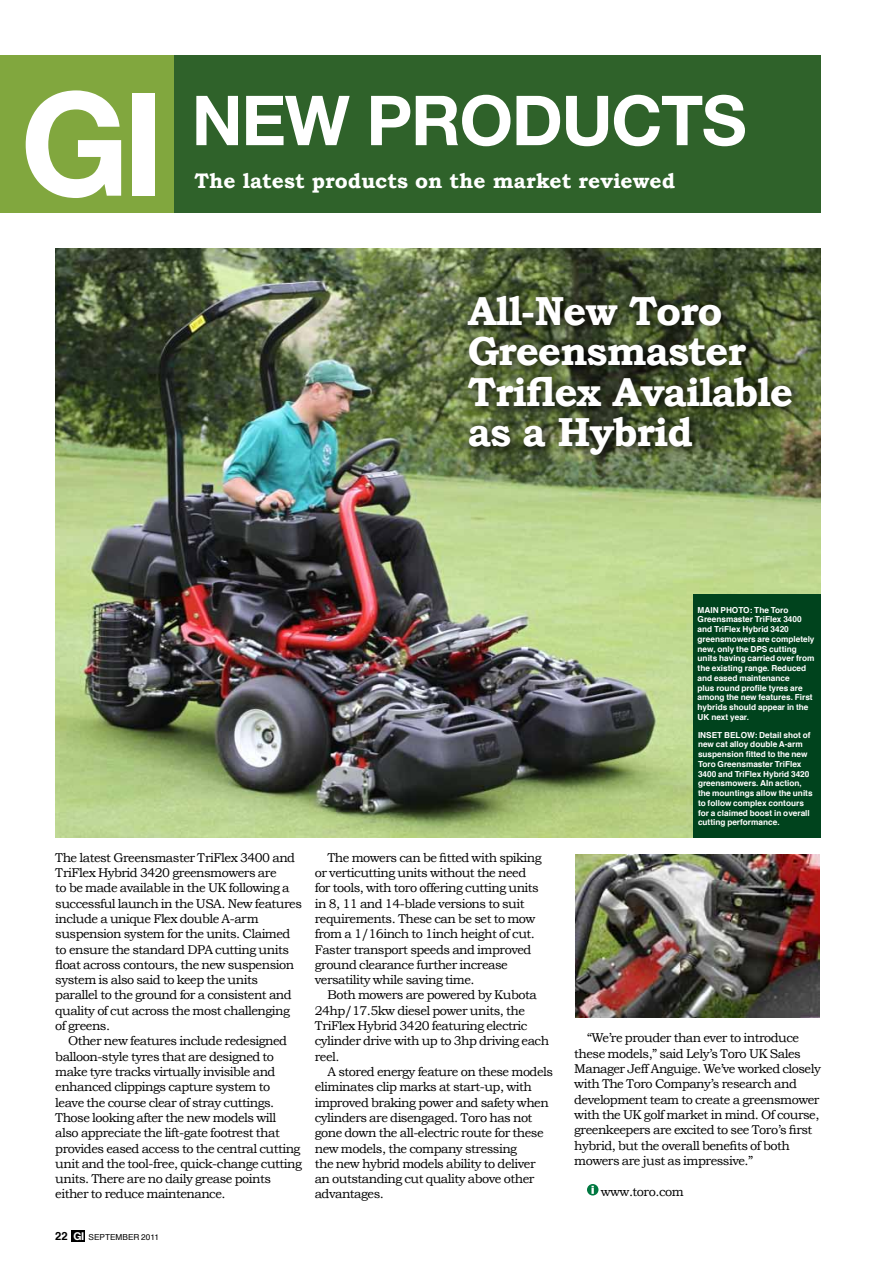
<style>
.page{position:relative;width:894px;height:1263px;background:#fff}
.page>*{position:absolute;margin:0;border:0;box-sizing:border-box;transform-origin:0 0}
.t1{font:700 69px "Helvetica Neue";color:#fff}
.t2{font:700 40.5px/40.5px "Bookman Old Style";letter-spacing:-.03em;color:#fff}
.t3{font:700 21px "Bookman Old Style";color:#fff}
.t4{font:12.75px/15.3px "Bookman Old Style";letter-spacing:-.04em;color:#000}
.t5{font:700 8.25px/9.8px "Helvetica";color:#fff}
.t6{font:8.25px "Helvetica";color:#000}
.s1{font-size:144px}
.s2{font-weight:700;font-size:11.25px}
.s3{font-family:"Helvetica Neue";font-weight:700;font-size:10.8px;color:#fff}
</style>
<div class="page">
<div style="left:71px;top:1230px;width:14px;height:11px;background:#000"></div>
<div style="left:0;top:55px;width:821px;height:158px;background:#2f622a"></div>
<div style="left:0;top:55px;width:173px;height:158px;background:#81a73e"></div>
<img style="left:55px;top:249px;width:766px;height:589px">
<div style="left:693px;top:594px;width:128px;height:244px;background:#00431d"></div>
<img style="left:575px;top:855px;width:244px;height:162px">
<div style="left:587px;top:1184px;width:11px;height:11px;background:#007840;border-radius:50%"></div>
<svg style="left:591px;top:1186px;width:3px;height:8px"></svg>
<div style="left:463px;top:291px;width:339px;height:174px;background:#000;opacity:.75"></div>
<h1 class="t1" style="left:20px;top:78px;width:720px"><span class="s1">GI</span> NEW PRODUCTS</h1>
<h3 class="t3" style="left:195px;top:169px;width:482px">The latest products on the market reviewed</h3>
<h2 class="t2" style="left:468px;top:290px;width:327px">All-New Toro<br>Greensmaster<br>Triflex Available as a Hybrid</h2>
<p class="t4" style="left:55px;top:850px;width:248px">The latest Greensmaster TriFlex 3400 and TriFlex Hybrid 3420 greensmowers are<br>to be made available in the UK following a successful launch in the USA. New features include a unique Flex double A-arm suspension system for the units. Claimed to ensure the standard DPA cutting units float across contours, the new suspension system is also said to keep the units parallel to the ground for a consistent and quality of cut across the most challenging of greens.</p>
<p class="t4" style="left:55px;top:1033px;width:248px;text-indent:13px">Other new features include redesigned balloon-style tyres that are designed to make tyre tracks virtually invisible and enhanced clippings capture system to leave the course clear of stray cuttings.<br>Those looking after the new models will also appreciate the lift-gate footrest that provides eased access to the central cutting unit and the tool-free, quick-change cutting units. There are no daily grease points either to reduce maintenance.</p>
<p class="t6" style="left:55px;top:1231px;width:105px"><span class="s2">22</span> <span class="s3">GI</span> SEPTEMBER 2011</p>
<p class="t4" style="left:315px;top:850px;width:228px;text-indent:13px">The mowers can be fitted with spiking or verticutting units without the need for tools, with toro offering cutting units in 8, 11 and 14-blade versions to suit requirements. These can be set to mow from a 1/16inch to 1inch height of cut.<br>Faster transport speeds and improved ground clearance further increase versatility while saving time.</p>
<p class="t4" style="left:315px;top:987px;width:236px;text-indent:13px">Both mowers are powered by Kubota<br>24hp/17.5kw diesel power units, the<br>TriFlex Hybrid 3420 featuring electric cylinder drive with up to 3hp driving each reel.</p>
<p class="t4" style="left:315px;top:1064px;width:240px;text-indent:13px">A stored energy feature on these models eliminates clip marks at start-up, with improved braking power and safety when cylinders are disengaged. Toro has not gone down the all-electric route for these new models, the company stressing<br>the new hybrid models ability to deliver an outstanding cut quality above other advantages.</p>
<p class="t5" style="left:697px;top:605px;width:42px">MAIN PHOTO</p>
<p class="t5" style="left:697px;top:605px;width:118px;text-indent:52px">: The Toro<br>Greensmaster TriFlex 3400 and TriFlex Hybrid 3420 greensmowers are completely new, only the DPS cutting units having carried over from the existing range. Reduced and eased maintenance<br>plus round profile tyres are among the new features. First hybrids should appear in the<br>UK next year.</p>
<p class="t5" style="left:698px;top:730px;width:116px">INSET BELOW: Detail shot of new cat alloy double A-arm suspension fitted to the new<br>Toro Greensmaster TriFlex<br>3400 and TriFlex Hybrid 3420 greensmowers. AIn action, the mountings allow the units to follow complex contours for a claimed boost in overall cutting performance.</p>
<p class="t4" style="left:574px;top:1030px;width:248px;text-indent:13px">“We’re prouder than ever to introduce these models,” said Lely’s Toro UK Sales Manager Jeff Anguige. We’ve worked closely with The Toro Company’s research and development team to create a greensmower with the UK golf market in mind. Of course, greenkeepers are excited to see Toro’s first hybrid, but the overall benefits of both mowers are just as impressive.”</p>
<p class="t4" style="left:601px;top:1183px;width:84px">www.toro.com</p>
</div>
